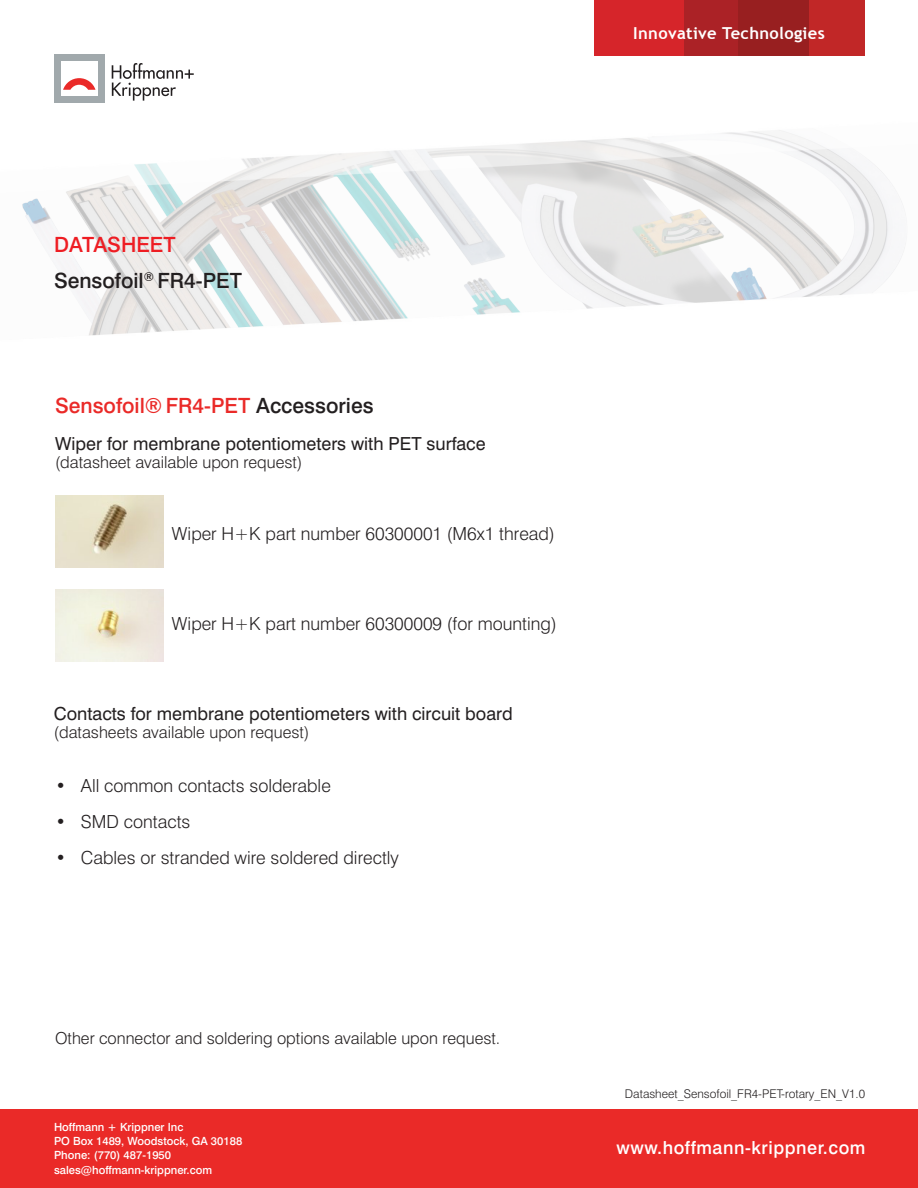
<style>
.page{position:relative;width:918px;height:1188px;background:#fff}
.page>*{position:absolute;margin:0;border:0;box-sizing:border-box;transform-origin:0 0}
.t1{font:500 21px "Swiss 721 BT";color:#ea2a28}
.t2{font:500 21px/36px "Swiss 721 BT";color:#231f20}
.t3{font:300 18px "Swiss 721 BT";color:#231f20}
.t4{font:18px "Swiss 721 BT";color:#231f20}
.t5{font:500 18px "Swiss 721 BT";letter-spacing:.03em;color:#fff}
.t6{font:300 16.5px "Swiss 721 BT";color:#231f20}
.t7{font:700 16.5px "Trebuchet MS";letter-spacing:.02em;color:#fff}
.t8{font:300 12px "Swiss 721 BT";color:#231f20}
.t9{font:500 11.25px/14.2px "Swiss 721 BT";color:#fff}
.s1{color:#ee1d23}
.s2{color:#231f20}
</style>
<div class="page">
<img style="left:22px;top:130px;width:884px;height:206px">
<div style="left:0;top:1110px;width:918px;height:78px;background:#ea2a28"></div>
<div style="left:54px;top:54px;width:50px;height:49px;background:#a1a9ac"></div>
<div style="left:61px;top:61px;width:36px;height:34px;background:#fff"></div>
<svg style="left:63px;top:78px;width:33px;height:12px"></svg>
<svg style="left:112px;top:63px;width:82px;height:38px"></svg>
<div style="left:676px;top:0;width:75px;height:55px;background:#ab2226"></div>
<div style="left:807px;top:0;width:58px;height:55px;background:#c12727"></div>
<div style="left:594px;top:0;width:89px;height:55px;background:#d6252a"></div>
<div style="left:739px;top:0;width:70px;height:55px;background:#981f20"></div>
<img style="left:55px;top:495px;width:108px;height:72px">
<img style="left:56px;top:589px;width:108px;height:72px">
<p class="t7" style="left:633px;top:22px;width:193px">Innovative Technologies</p>
<p class="t2" style="left:54px;top:226px;width:176px"><span class="s1">Datasheet<br></span>Sensofoil<sup>®</sup> FR4-PET</p>
<p class="t1" style="left:55px;top:393px;width:320px">Sensofoil® FR4-PET <span class="s2">Accessories</span></p>
<p class="t4" style="left:55px;top:433px;width:432px">Wiper for membrane potentiometers with PET surface</p>
<p class="t6" style="left:55px;top:452px;width:249px">(datasheet available upon request)</p>
<p class="t3" style="left:172px;top:523px;width:384px">Wiper H+K part number 60300001 (M6x1 thread)</p>
<p class="t3" style="left:172px;top:613px;width:386px">Wiper H+K part number 60300009 (for mounting)</p>
<p class="t4" style="left:54px;top:703px;width:460px">Contacts for membrane potentiometers with circuit board</p>
<p class="t6" style="left:54px;top:722px;width:257px">(datasheets available upon request)</p>
<p class="t3" style="left:55px;top:775px;width:277px">• All common contacts solderable</p>
<p class="t3" style="left:55px;top:811px;width:136px">• SMD contacts</p>
<p class="t3" style="left:55px;top:847px;width:345px">• Cables or stranded wire soldered directly</p>
<p class="t6" style="left:55px;top:1028px;width:447px">Other connector and soldering options available upon request.</p>
<p class="t9" style="left:54px;top:1120px;width:190px">Hoffmann + Krippner Inc<br>PO Box 1489, Woodstock, GA 30188<br>Phone: (770) 487-1950 sales@hoffmann-krippner.com</p>
<p class="t8" style="left:625px;top:1086px;width:242px">Datasheet_Sensofoil_FR4-PET-rotary_EN_V1.0</p>
<p class="t5" style="left:617px;top:1137px;width:251px">www.hoffmann-krippner.com</p>
</div>
